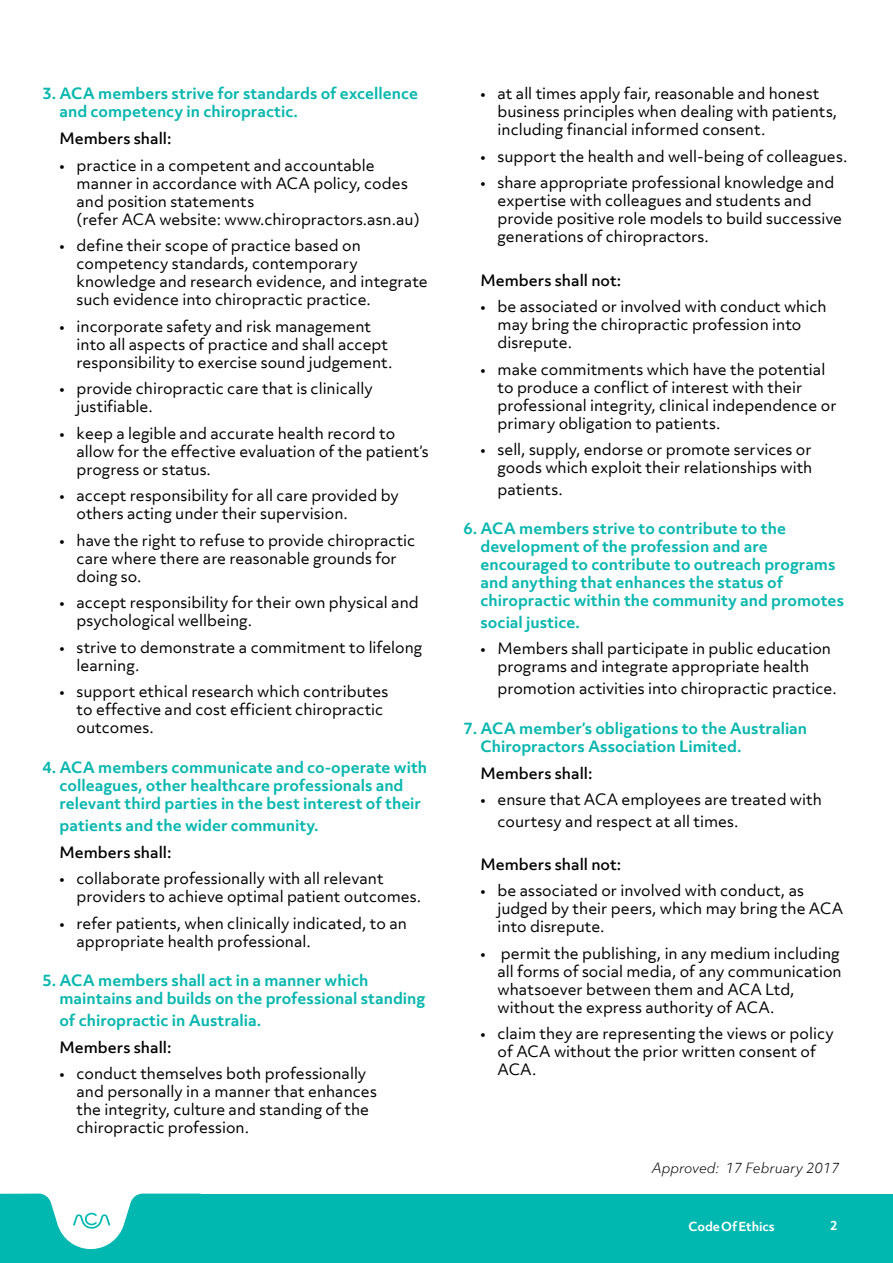
<style>
.page{position:relative;width:893px;height:1263px;background:#fff}
.page>*{position:absolute;margin:0;border:0;box-sizing:border-box;transform-origin:0 0}
.t1{font:15px/18px "Objektiv Mk 3";color:#000}
.t2{font:700 15px/18px "Objektiv Mk 3";color:#09b7af}
.t3{font:500 15px "Objektiv Mk 3";color:#000}
.t4{font:italic 300 13.5px "Objektiv Mk 3";color:#000}
.t5{font:700 12px "Objektiv Mk 3";letter-spacing:-.005em;color:#fff}
</style>
<div class="page">
<div style="left:188px;top:1193px;width:705px;height:70px;background:#00b8b0"></div>
<svg style="left:0;top:1193px;width:201px;height:70px"></svg>
<p class="t2" style="left:60px;top:84px;width:360px;text-indent:-17px">3. ACA members strive for standards of excellence and competency in chiropractic.</p>
<p class="t3" style="left:60px;top:128px;width:113px">Members shall:</p>
<p class="t1" style="left:77px;top:156px;width:345px;text-indent:-17px">• practice in a competent and accountable manner in accordance with ACA policy, codes and position statements<br>(refer ACA website: www.chiropractors.asn.au)</p>
<p class="t1" style="left:77px;top:237px;width:353px;text-indent:-17px">• define their scope of practice based on competency standards, contemporary knowledge and research evidence, and integrate such evidence into chiropractic practice.</p>
<p class="t1" style="left:77px;top:317px;width:317px;text-indent:-17px">• incorporate safety and risk management into all aspects of practice and shall accept responsibility to exercise sound judgement.</p>
<p class="t1" style="left:77px;top:380px;width:298px;text-indent:-17px">• provide chiropractic care that is clinically justifiable.</p>
<p class="t1" style="left:77px;top:424px;width:354px;text-indent:-17px">• keep a legible and accurate health record to allow for the effective evaluation of the patient’s progress or status.</p>
<p class="t1" style="left:77px;top:487px;width:324px;text-indent:-17px">• accept responsibility for all care provided by others acting under their supervision.</p>
<p class="t1" style="left:77px;top:531px;width:340px;text-indent:-17px">• have the right to refuse to provide chiropractic care where there are reasonable grounds for doing so.</p>
<p class="t1" style="left:77px;top:594px;width:344px;text-indent:-17px">• accept responsibility for their own physical and psychological wellbeing.</p>
<p class="t1" style="left:77px;top:638px;width:347px;text-indent:-17px">• strive to demonstrate a commitment to lifelong learning.</p>
<p class="t1" style="left:77px;top:683px;width:313px;text-indent:-17px">• support ethical research which contributes to effective and cost efficient chiropractic outcomes.</p>
<p class="t2" style="left:60px;top:758px;width:369px;text-indent:-17px">4. ACA members communicate and co-operate with colleagues, other healthcare professionals and relevant third parties in the best interest of their</p>
<p class="t2" style="left:60px;top:816px;width:261px">patients and the wider community.</p>
<p class="t3" style="left:60px;top:841px;width:113px">Members shall:</p>
<p class="t1" style="left:77px;top:869px;width:346px;text-indent:-17px">• collaborate professionally with all relevant providers to achieve optimal patient outcomes.</p>
<p class="t1" style="left:77px;top:914px;width:332px;text-indent:-17px">• refer patients, when clinically indicated, to an appropriate health professional.</p>
<p class="t2" style="left:60px;top:971px;width:367px;text-indent:-17px">5. ACA members shall act in a manner which maintains and builds on the professional standing</p>
<p class="t2" style="left:60px;top:1011px;width:203px">of chiropractic in Australia.</p>
<p class="t3" style="left:60px;top:1037px;width:113px">Members shall:</p>
<p class="t1" style="left:77px;top:1065px;width:302px;text-indent:-17px">• conduct themselves both professionally and personally in a manner that enhances the integrity, culture and standing of the chiropractic profession.</p>
<p class="t1" style="left:497px;top:85px;width:341px;text-indent:-17px">• at all times apply fair, reasonable and honest business principles when dealing with patients, including financial informed consent.</p>
<p class="t1" style="left:480px;top:147px;width:368px">• support the health and well-being of colleagues.</p>
<p class="t1" style="left:497px;top:174px;width:346px;text-indent:-17px">• share appropriate professional knowledge and expertise with colleagues and students and provide positive role models to build successive generations of chiropractors.</p>
<p class="t3" style="left:480px;top:269px;width:142px">Members shall not:</p>
<p class="t1" style="left:497px;top:297px;width:331px;text-indent:-17px">• be associated or involved with conduct which may bring the chiropractic profession into disrepute.</p>
<p class="t1" style="left:497px;top:360px;width:341px;text-indent:-17px">• make commitments which have the potential to produce a conflict of interest with their professional integrity, clinical independence or primary obligation to patients.</p>
<p class="t1" style="left:480px;top:440px;width:333px;text-align:right">• sell, supply, endorse or promote services or goods which exploit their relationships with</p>
<p class="t1" style="left:497px;top:480px;width:67px">patients.</p>
<p class="t2" style="left:480px;top:519px;width:365px;text-indent:-17px">6. ACA members strive to contribute to the development of the profession and are encouraged to contribute to outreach programs and anything that enhances the status of chiropractic within the community and promotes</p>
<p class="t2" style="left:480px;top:613px;width:101px">social justice.</p>
<p class="t1" style="left:480px;top:640px;width:352px;text-align:center">• Members shall participate in public education programs and integrate appropriate health</p>
<p class="t1" style="left:497px;top:679px;width:341px">promotion activities into chiropractic practice.</p>
<p class="t2" style="left:480px;top:719px;width:328px;text-indent:-17px">7. ACA member’s obligations to the Australian<br>Chiropractors Association Limited.</p>
<p class="t3" style="left:480px;top:762px;width:113px">Members shall:</p>
<p class="t1" style="left:497px;top:788px;width:326px;line-height:21.6px;text-indent:-17px">• ensure that ACA employees are treated with courtesy and respect at all times.</p>
<p class="t3" style="left:480px;top:854px;width:142px">Members shall not:</p>
<p class="t1" style="left:497px;top:882px;width:347px;text-indent:-17px">• be associated or involved with conduct, as judged by their peers, which may bring the ACA into disrepute.</p>
<p class="t1" style="left:497px;top:944px;width:346px;text-indent:-17px">• permit the publishing, in any medium including all forms of social media, of any communication whatsoever between them and ACA Ltd, without the express authority of ACA.</p>
<p class="t1" style="left:497px;top:1025px;width:338px;text-indent:-17px">• claim they are representing the views or policy of ACA without the prior written consent of<br>ACA.</p>
<p class="t4" style="left:652px;top:1159px;width:189px">Approved: 17 February 2017</p>
<p class="t5" style="left:688px;top:1218px;width:88px">Code Of Ethics</p>
<p class="t5" style="left:830px;top:1217px;width:9px">2</p>
</div>
